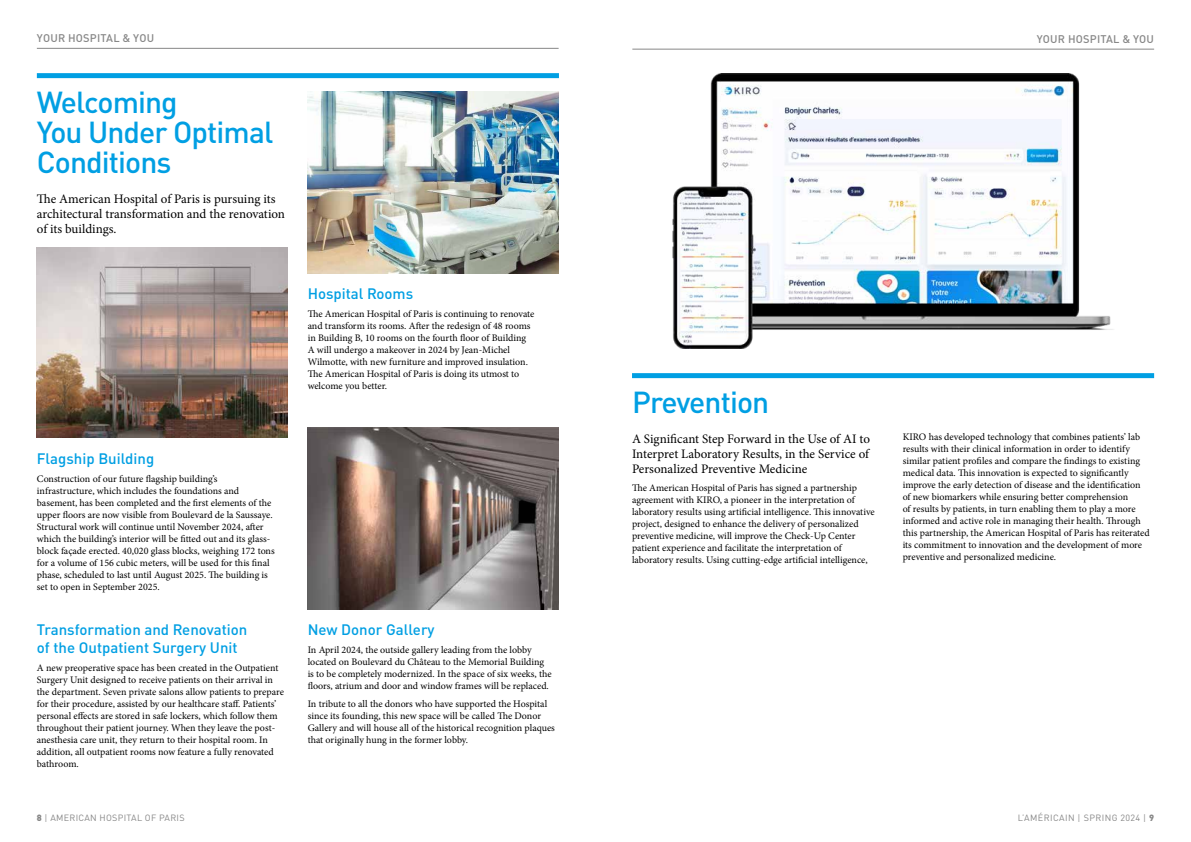
<style>
.page{position:relative;width:1191px;height:842px;background:#fff}
.page>*{position:absolute;margin:0;border:0;box-sizing:border-box;transform-origin:0 0}
.t1{font:500 30px/30px "DIN Pro";letter-spacing:-.03em;color:#009fe3}
.t2{font:500 15px/18px "DIN Pro";color:#009fe3}
.t3{font:13px/15px "Minion Pro";color:#000}
.t4{font:500 11px "DIN Pro";letter-spacing:.02em;color:#878787}
.t5{font:10px/12px "Minion Pro";color:#000}
.t6{font:9px "DIN Pro";letter-spacing:.03em;color:#878787}
.t7{font:9px "DIN Pro";letter-spacing:.05em;color:#878787}
.s1{font-weight:900}
.s2{font-weight:300;font-size:11px}
</style>
<div class="page">
<hr style="left:37px;top:48px;width:521px;height:1px;background:#878787">
<hr style="left:632px;top:49px;width:522px;height:1px;background:#878787">
<div style="left:632px;top:373px;width:522px;height:5px;background:#009fe3"></div>
<img style="left:672px;top:73px;width:441px;height:276px">
<img style="left:37px;top:248px;width:251px;height:190px">
<img style="left:307px;top:428px;width:251px;height:181px">
<img style="left:307px;top:92px;width:251px;height:181px">
<div style="left:37px;top:73px;width:522px;height:5px;background:#009fe3"></div>
<p class="t4" style="left:37px;top:29px;width:119px">YOUR HOSPITAL &amp; YOU</p>
<p class="t4" style="left:1037px;top:30px;width:119px">YOUR HOSPITAL &amp; YOU</p>
<h1 class="t1" style="left:37px;top:84px;width:238px">Welcoming<br>You Under Optimal<br>Conditions</h1>
<h3 class="t3" style="left:37px;top:192px;width:250px">The American Hospital of Paris is pursuing its architectural transformation and the renovation of its buildings.</h3>
<h2 class="t2" style="left:308px;top:283px;width:107px">Hospital Rooms</h2>
<p class="t5" style="left:308px;top:308px;width:228px">The American Hospital of Paris is continuing to renovate and transform its rooms. After the redesign of 48 rooms in Building B, 10 rooms on the fourth floor of Building A will undergo a makeover in 2024 by Jean-Michel Wilmotte, with new furniture and improved insulation.<br>The American Hospital of Paris is doing its utmost to welcome you better.</p>
<h2 class="t2" style="left:37px;top:448px;width:119px">Flagship Building</h2>
<p class="t5" style="left:37px;top:473px;width:239px">Construction of our future flagship building’s infrastructure, which includes the foundations and basement, has been completed and the first elements of the upper floors are now visible from Boulevard de la Saussaye.<br>Structural work will continue until November 2024, after which the building’s interior will be fitted out and its glass&shy;block façade erected. 40,020 glass blocks, weighing 172 tons for a volume of 156 cubic meters, will be used for this final phase, scheduled to last until August 2025. The building is set to open in September 2025.</p>
<h2 class="t2" style="left:37px;top:619px;width:212px">Transformation and Renovation of the Outpatient Surgery Unit</h2>
<p class="t5" style="left:37px;top:662px;width:248px">A new preoperative space has been created in the Outpatient Surgery Unit designed to receive patients on their arrival in the department. Seven private salons allow patients to prepare for their procedure, assisted by our healthcare staff. Patients’ personal effects are stored in safe lockers, which follow them throughout their patient journey. When they leave the post&shy;anesthesia care unit, they return to their hospital room. In addition, all outpatient rooms now feature a fully renovated bathroom.</p>
<h2 class="t2" style="left:308px;top:619px;width:128px">New Donor Gallery</h2>
<p class="t5" style="left:308px;top:644px;width:246px">In April 2024, the outside gallery leading from the lobby located on Boulevard du Château to the Memorial Building is to be completely modernized. In the space of six weeks, the floors, atrium and door and window frames will be replaced.</p>
<p class="t5" style="left:308px;top:698px;width:249px">In tribute to all the donors who have supported the Hospital since its founding, this new space will be called The Donor Gallery and will house all of the historical recognition plaques that originally hung in the former lobby.</p>
<h1 class="t1" style="left:632px;top:384px;width:139px">Prevention</h1>
<h3 class="t3" style="left:632px;top:432px;width:239px;text-align:justify">A Significant Step Forward in the Use of AI to Interpret Laboratory Results, in the Service of Personalized Preventive Medicine</h3>
<p class="t5" style="left:632px;top:482px;width:244px">The American Hospital of Paris has signed a partnership agreement with KIRO, a pioneer in the interpretation of laboratory results using artificial intelligence. This innovative project, designed to enhance the delivery of personalized preventive medicine, will improve the Check-Up Center patient experience and facilitate the interpretation of laboratory results. Using cutting-edge artificial intelligence,</p>
<p class="t5" style="left:902px;top:431px;width:249px">KIRO has developed technology that combines patients’ lab results with their clinical information in order to identify similar patient profiles and compare the findings to existing medical data. This innovation is expected to significantly improve the early detection of disease and the identification of new biomarkers while ensuring better comprehension<br>of results by patients, in turn enabling them to play a more informed and active role in managing their health. Through this partnership, the American Hospital of Paris has reiterated its commitment to innovation and the development of more preventive and personalized medicine.</p>
<p class="t6" style="left:37px;top:811px;width:149px"><span class="s1">8</span> <span class="s2">I</span> AMERICAN HOSPITAL OF PARIS</p>
<p class="t7" style="left:1018px;top:811px;width:138px">L’AMÉRICAIN <span class="s2">I</span> SPRING 2024 <span class="s2">I</span> <span class="s1">9</span></p>
</div>
